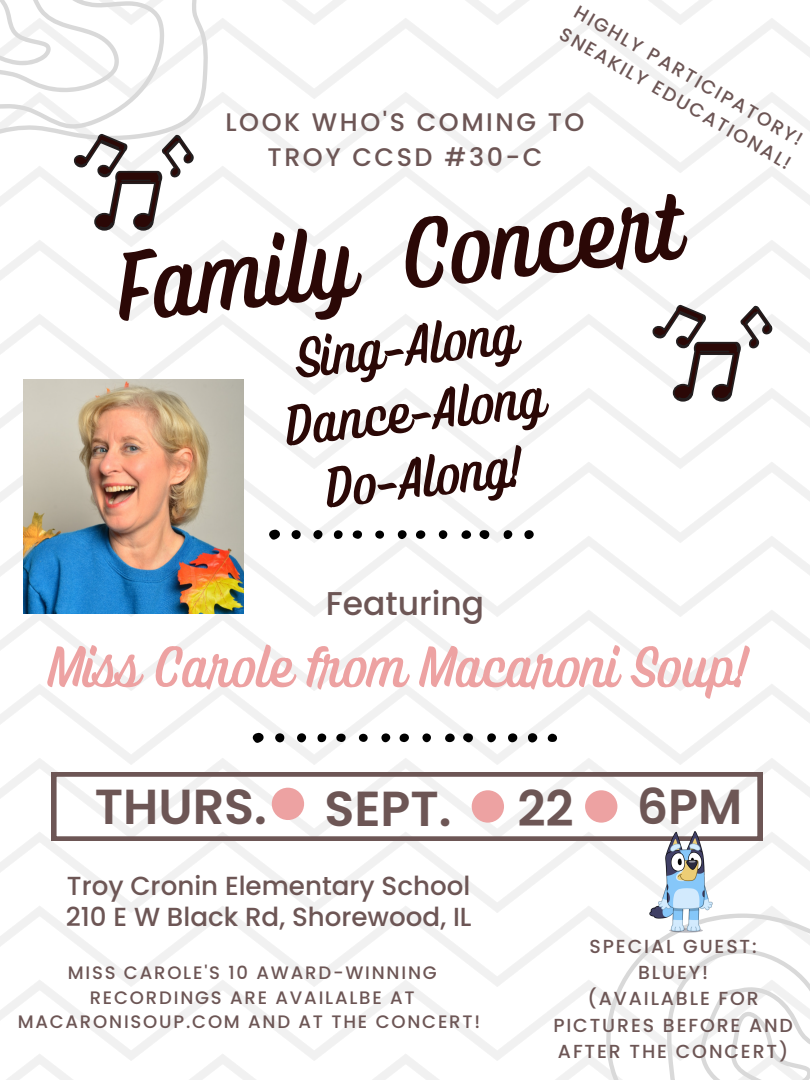
<style>
.page{position:relative;width:810px;height:1080px;background:#fff}
.page>*{position:absolute;margin:0;border:0;box-sizing:border-box;transform-origin:0 0}
.t1{font:96.62px "Ayr Tropika Island Script Casual";color:#2b0806}
.t2{font:56.19px "Ayr Tropika Island Script Casual";color:#eda2a2}
.t3{font:55.38px/66.1px "Ayr Tropika Island Script Casual";color:#2b0806;text-align:center}
.t4{font:600 49.19px "Poppins";color:#6d5655}
.t5{font:500 32.94px "Poppins";color:#6d5655}
.t6{font:500 26.12px/31.3px "Poppins";color:#6d5655}
.t7{font:500 25.38px/35.1px "Poppins";letter-spacing:.1em;color:#6d5655;text-align:center}
.t8{font:500 18.94px/26.2px "Poppins";color:#6d5655}
.t9{font:500 18.88px/26.2px "Poppins";letter-spacing:.1em;color:#6d5655;text-align:center}
.t10{font:500 18.06px/24.9px "Poppins";letter-spacing:.1em;color:#6d5655;text-align:center}
</style>
<div class="page">
<img style="left:0;top:0;width:810px;height:1080px">
<svg style="left:194px;top:0;width:15px;height:173px"></svg>
<svg style="left:598px;top:914px;width:212px;height:166px"></svg>
<svg style="left:0;top:0;width:194px;height:231px"></svg>
<svg style="left:652px;top:304px;width:121px;height:98px"></svg>
<svg style="left:52px;top:772px;width:710px;height:69px"></svg>
<div style="left:472px;top:790px;width:32px;height:33px;background:#eda2a2;border-radius:50%"></div>
<div style="left:272px;top:788px;width:32px;height:32px;background:#eda2a2;border-radius:50%"></div>
<svg style="left:252px;top:733px;width:12px;height:10px"></svg>
<svg style="left:463px;top:733px;width:10px;height:9px"></svg>
<div style="left:528px;top:733px;width:9px;height:9px;background:#000;border-radius:50%"></div>
<div style="left:508px;top:733px;width:9px;height:9px;background:#000;border-radius:4px"></div>
<div style="left:275px;top:733px;width:9px;height:9px;background:#000;border-radius:50%"></div>
<svg style="left:445px;top:734px;width:10px;height:9px"></svg>
<div style="left:297px;top:733px;width:9px;height:9px;background:#000;border-radius:4px"></div>
<div style="left:400px;top:734px;width:9px;height:8px;background:#000;border-radius:50%"></div>
<svg style="left:335px;top:734px;width:11px;height:8px"></svg>
<svg style="left:487px;top:733px;width:9px;height:9px"></svg>
<svg style="left:548px;top:734px;width:10px;height:8px"></svg>
<div style="left:381px;top:733px;width:9px;height:9px;background:#000;border-radius:50%"></div>
<svg style="left:317px;top:734px;width:9px;height:8px"></svg>
<svg style="left:422px;top:733px;width:9px;height:9px"></svg>
<div style="left:359px;top:734px;width:9px;height:8px;background:#000;border-radius:50%"></div>
<svg style="left:269px;top:530px;width:11px;height:10px"></svg>
<svg style="left:479px;top:530px;width:11px;height:9px"></svg>
<div style="left:524px;top:530px;width:10px;height:9px;background:#000;border-radius:4px"></div>
<div style="left:292px;top:530px;width:9px;height:9px;background:#000;border-radius:50%"></div>
<svg style="left:461px;top:530px;width:10px;height:9px"></svg>
<div style="left:313px;top:530px;width:10px;height:9px;background:#000;border-radius:4px"></div>
<div style="left:416px;top:530px;width:9px;height:9px;background:#000;border-radius:50%"></div>
<svg style="left:352px;top:530px;width:10px;height:9px"></svg>
<svg style="left:504px;top:530px;width:8px;height:9px"></svg>
<div style="left:398px;top:530px;width:9px;height:9px;background:#000;border-radius:50%"></div>
<svg style="left:334px;top:530px;width:9px;height:9px"></svg>
<svg style="left:439px;top:530px;width:8px;height:9px"></svg>
<div style="left:375px;top:531px;width:9px;height:8px;background:#000;border-radius:50%"></div>
<img style="left:23px;top:379px;width:221px;height:235px">
<div style="left:585px;top:790px;width:32px;height:33px;background:#eda2a2;border-radius:50%"></div>
<img style="left:650px;top:831px;width:62px;height:102px">
<p class="t8" style="left:581px;top:-2px;width:266px;rotate:30deg">HIGHLY PARTICIPATORY!<br>SNEAKILY EDUCATIONAL!</p>
<h3 class="t7" style="left:226px;top:105px;width:360px">LOOK WHO'S COMING TO<br>TROY CCSD #30-C</h3>
<h1 class="t1" style="left:106px;top:228px;width:570px;rotate:-7deg">Family Concert</h1>
<h3 class="t3" style="left:271px;top:328px;width:264px;rotate:-7deg">Sing-Along<br>Dance-Along<br>Do-Along!</h3>
<h3 class="t5" style="left:326px;top:581px;width:160px">Featuring</h3>
<h2 class="t2" style="left:48px;top:630px;width:699px">Miss Carole from Macaroni Soup!</h2>
<h3 class="t4" style="left:95px;top:772px;width:358px">THURS. SEPT.</h3>
<h3 class="t4" style="left:517px;top:775px;width:58px">22</h3>
<h3 class="t4" style="left:637px;top:772px;width:107px">6PM</h3>
<h3 class="t6" style="left:66px;top:870px;width:407px">Troy Cronin Elementary School<br>210 E W Black Rd, Shorewood, IL</h3>
<p class="t10" style="left:18px;top:960px;width:464px">MISS CAROLE'S 10 AWARD-WINNING<br>RECORDINGS ARE AVAILALBE AT<br>MACARONISOUP.COM AND AT THE CONCERT!</p>
<p class="t9" style="left:553px;top:933px;width:241px">SPECIAL GUEST:<br>BLUEY!<br>(AVAILABLE FOR<br>PICTURES BEFORE AND<br>AFTER THE CONCERT)</p>
</div>
